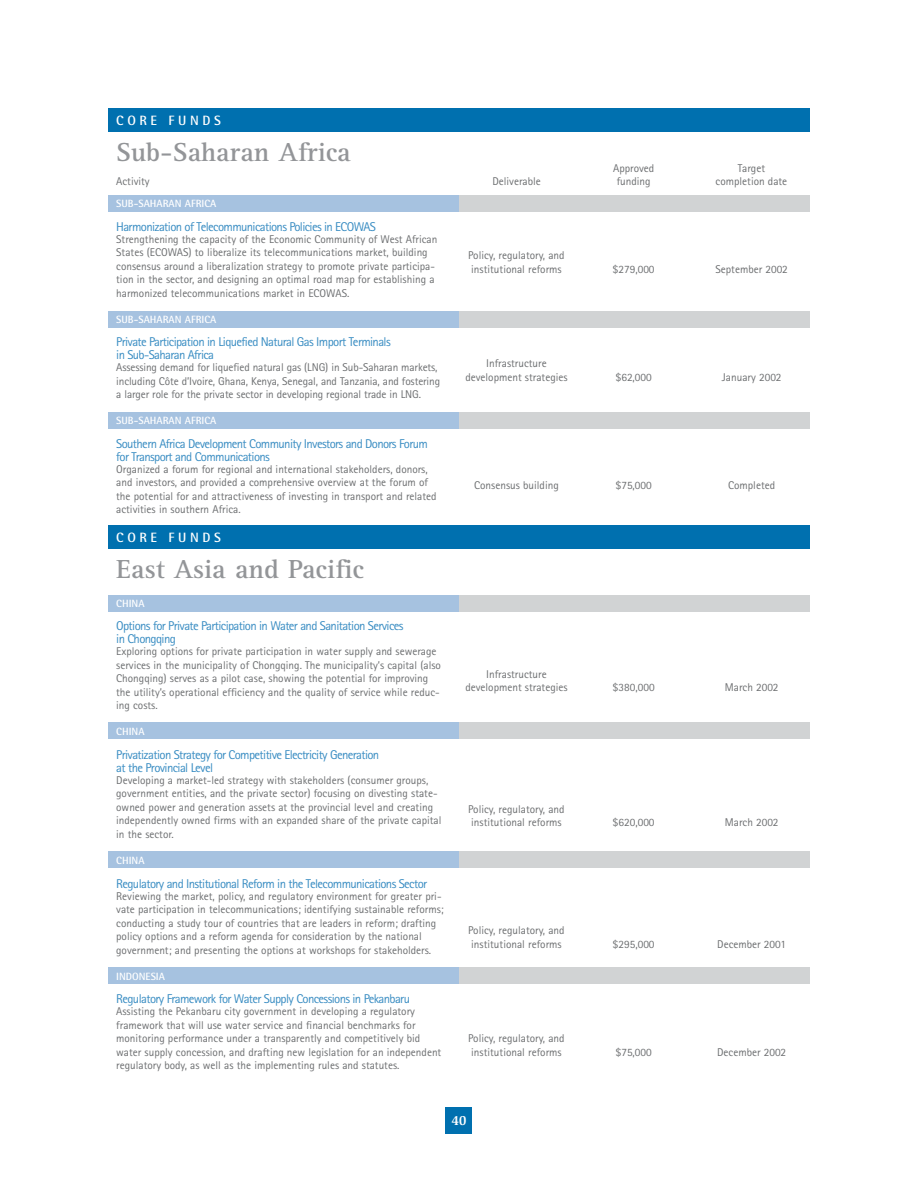
<style>
.page{position:relative;width:918px;height:1188px;background:#fff}
.page>*{position:absolute;margin:0;border:0;box-sizing:border-box;transform-origin:0 0}
.t1{font:700 27px "Agfa Rotis Serif";color:#939598}
.t2{font:700 13.5px "Agfa Rotis Semisans";letter-spacing:.27em;color:#fff}
.t3{font:700 13.5px "Slimbach";color:#fff}
.t4{font:12.75px/12.8px "Agfa Rotis Sans Serif";letter-spacing:-.05em;color:#388cc2}
.t5{font:11.25px/13.5px "Agfa Rotis Sans Serif";color:#6c6e70}
.t6{font:700 10.5px "Agfa Rotis Semisans";color:#fff}
</style>
<div class="page">
<div style="left:445px;top:1107px;width:27px;height:27px;background:#0070af"></div>
<div style="left:108px;top:196px;width:387px;height:16px;background:#a6c2e0"></div>
<div style="left:459px;top:196px;width:351px;height:16px;background:#d1d3d4"></div>
<div style="left:108px;top:311px;width:387px;height:16px;background:#a6c2e0"></div>
<div style="left:459px;top:311px;width:351px;height:16px;background:#d1d3d4"></div>
<div style="left:108px;top:413px;width:387px;height:16px;background:#a6c2e0"></div>
<div style="left:459px;top:413px;width:351px;height:16px;background:#d1d3d4"></div>
<div style="left:108px;top:595px;width:387px;height:16px;background:#a6c2e0"></div>
<div style="left:459px;top:595px;width:351px;height:16px;background:#d1d3d4"></div>
<div style="left:108px;top:723px;width:387px;height:16px;background:#a6c2e0"></div>
<div style="left:459px;top:723px;width:351px;height:16px;background:#d1d3d4"></div>
<div style="left:108px;top:852px;width:387px;height:16px;background:#a6c2e0"></div>
<div style="left:459px;top:852px;width:351px;height:16px;background:#d1d3d4"></div>
<div style="left:108px;top:967px;width:387px;height:16px;background:#a6c2e0"></div>
<div style="left:459px;top:967px;width:351px;height:16px;background:#d1d3d4"></div>
<div style="left:108px;top:108px;width:702px;height:24px;background:#0070af"></div>
<div style="left:108px;top:525px;width:702px;height:24px;background:#0070af"></div>
<p class="t2" style="left:116px;top:116px;width:106px">CORE FUNDS</p>
<h1 class="t1" style="left:116px;top:142px;width:236px">Sub-Saharan Africa</h1>
<p class="t5" style="left:613px;top:162px;width:43px">Approved</p>
<p class="t5" style="left:738px;top:162px;width:29px">Target</p>
<p class="t5" style="left:116px;top:176px;width:35px">Activity</p>
<p class="t5" style="left:492px;top:176px;width:50px">Deliverable</p>
<p class="t5" style="left:617px;top:176px;width:35px">funding</p>
<p class="t5" style="left:716px;top:176px;width:73px">completion date</p>
<p class="t6" style="left:116px;top:199px;width:102px">SUB-SAHARAN AFRICA</p>
<p class="t4" style="left:116px;top:221px;width:261px">Harmonization of Telecommunications Policies in ECOWAS</p>
<p class="t5" style="left:116px;top:233px;width:323px">Strengthening the capacity of the Economic Community of West African States (ECOWAS) to liberalize its telecommunications market, building consensus around a liberalization strategy to promote private participa&shy;tion in the sector, and designing an optimal road map for establishing a harmonized telecommunications market in ECOWAS.</p>
<p class="t6" style="left:116px;top:315px;width:102px">SUB-SAHARAN AFRICA</p>
<p class="t4" style="left:116px;top:337px;width:276px">Private Participation in Liquefied Natural Gas Import Terminals in Sub-Saharan Africa</p>
<p class="t5" style="left:116px;top:362px;width:325px">Assessing demand for liquefied natural gas (LNG) in Sub-Saharan markets, including Côte d’Ivoire, Ghana, Kenya, Senegal, and Tanzania, and fostering a larger role for the private sector in developing regional trade in LNG.</p>
<p class="t6" style="left:116px;top:417px;width:102px">SUB-SAHARAN AFRICA</p>
<p class="t4" style="left:116px;top:438px;width:313px">Southern Africa Development Community Investors and Donors Forum for Transport and Communications</p>
<p class="t5" style="left:116px;top:463px;width:322px">Organized a forum for regional and international stakeholders, donors, and investors, and provided a comprehensive overview at the forum of the potential for and attractiveness of investing in transport and related activities in southern Africa.</p>
<p class="t5" style="left:468px;top:250px;width:98px">Policy, regulatory, and institutional reforms</p>
<p class="t5" style="left:613px;top:263px;width:44px">$279,000</p>
<p class="t5" style="left:715px;top:263px;width:74px">September 2002</p>
<p class="t5" style="left:465px;top:358px;width:104px;text-align:center">Infrastructure development strategies</p>
<p class="t5" style="left:615px;top:371px;width:38px">$62,000</p>
<p class="t5" style="left:722px;top:371px;width:61px">January 2002</p>
<p class="t5" style="left:474px;top:479px;width:86px">Consensus building</p>
<p class="t5" style="left:615px;top:479px;width:38px">$75,000</p>
<p class="t5" style="left:728px;top:479px;width:49px">Completed</p>
<p class="t2" style="left:116px;top:533px;width:106px">CORE FUNDS</p>
<h1 class="t1" style="left:116px;top:559px;width:249px">East Asia and Pacific</h1>
<p class="t6" style="left:116px;top:599px;width:30px">CHINA</p>
<p class="t4" style="left:116px;top:621px;width:289px">Options for Private Participation in Water and Sanitation Services in Chongqing</p>
<p class="t5" style="left:116px;top:646px;width:326px">Exploring options for private participation in water supply and sewerage services in the municipality of Chongqing. The municipality’s capital (also Chongqing) serves as a pilot case, showing the potential for improving the utility’s operational efficiency and the quality of service while reduc&shy;ing costs.</p>
<p class="t6" style="left:116px;top:728px;width:30px">CHINA</p>
<p class="t4" style="left:116px;top:750px;width:265px">Privatization Strategy for Competitive Electricity Generation at the Provincial Level</p>
<p class="t5" style="left:116px;top:774px;width:327px">Developing a market-led strategy with stakeholders (consumer groups, government entities, and the private sector) focusing on divesting state&shy;owned power and generation assets at the provincial level and creating independently owned firms with an expanded share of the private capital in the sector.</p>
<p class="t6" style="left:116px;top:857px;width:30px">CHINA</p>
<p class="t4" style="left:116px;top:878px;width:312px">Regulatory and Institutional Reform in the Telecommunications Sector</p>
<p class="t5" style="left:116px;top:890px;width:329px">Reviewing the market, policy, and regulatory environment for greater pri&shy;vate participation in telecommunications; identifying sustainable reforms; conducting a study tour of countries that are leaders in reform; drafting policy options and a reform agenda for consideration by the national government; and presenting the options at workshops for stakeholders.</p>
<p class="t6" style="left:116px;top:972px;width:50px">INDONESIA</p>
<p class="t4" style="left:116px;top:994px;width:295px">Regulatory Framework for Water Supply Concessions in Pekanbaru</p>
<p class="t5" style="left:116px;top:1006px;width:327px">Assisting the Pekanbaru city government in developing a regulatory framework that will use water service and financial benchmarks for monitoring performance under a transparently and competitively bid water supply concession, and drafting new legislation for an independent regulatory body, as well as the implementing rules and statutes.</p>
<p class="t5" style="left:465px;top:668px;width:104px;text-align:center">Infrastructure development strategies</p>
<p class="t5" style="left:468px;top:803px;width:98px">Policy, regulatory, and institutional reforms</p>
<p class="t5" style="left:468px;top:925px;width:98px">Policy, regulatory, and institutional reforms</p>
<p class="t5" style="left:468px;top:1033px;width:98px">Policy, regulatory, and institutional reforms</p>
<p class="t3" style="left:452px;top:1115px;width:16px">40</p>
<p class="t5" style="left:613px;top:682px;width:44px">$380,000</p>
<p class="t5" style="left:725px;top:682px;width:55px">March 2002</p>
<p class="t5" style="left:613px;top:817px;width:44px">$620,000</p>
<p class="t5" style="left:725px;top:817px;width:55px">March 2002</p>
<p class="t5" style="left:613px;top:938px;width:44px">$295,000</p>
<p class="t5" style="left:717px;top:938px;width:70px">December 2001</p>
<p class="t5" style="left:615px;top:1046px;width:38px">$75,000</p>
<p class="t5" style="left:717px;top:1046px;width:71px">December 2002</p>
</div>
